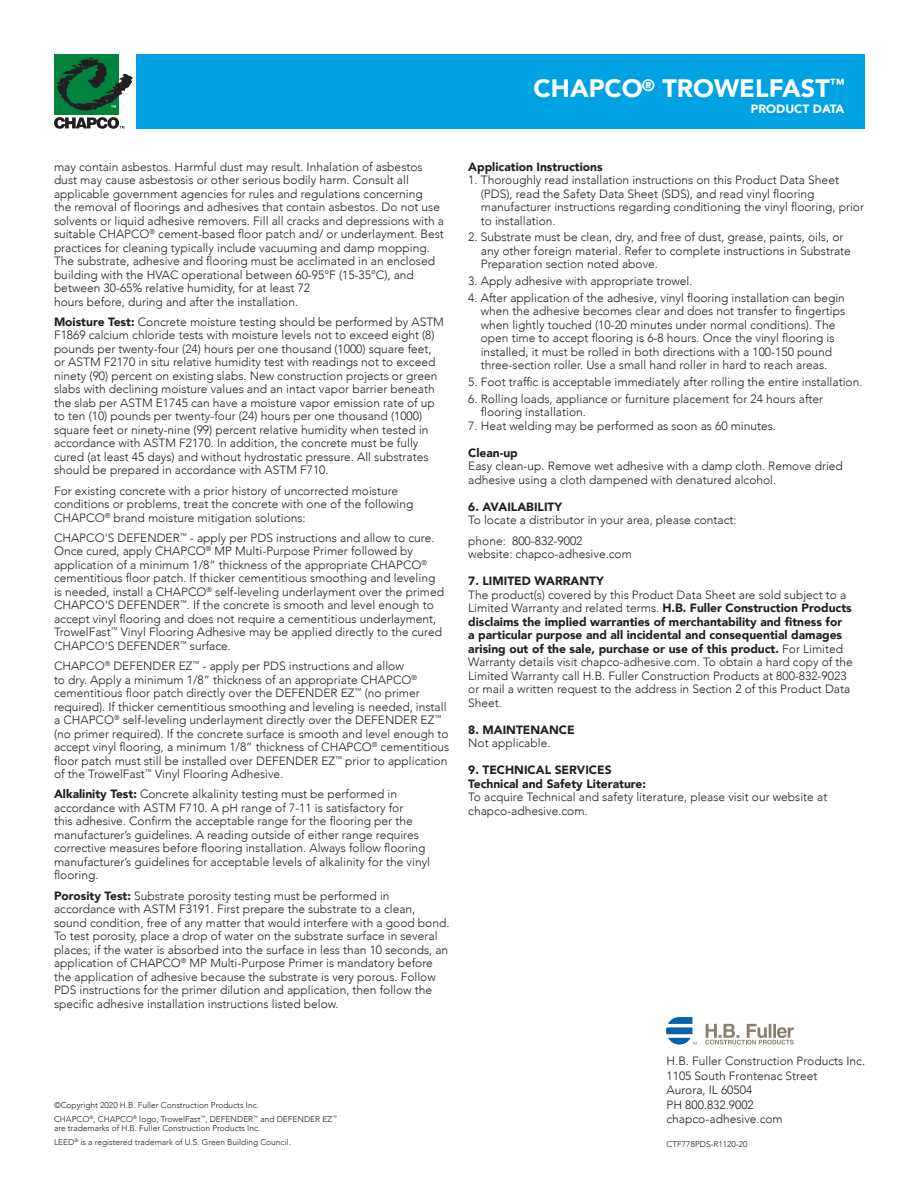
<style>
.page{position:relative;width:918px;height:1188px;background:#fff}
.page>*{position:absolute;margin:0;border:0;box-sizing:border-box;transform-origin:0 0}
.t1{font:900 25.2px "Avenir";color:#fff}
.t2{font:300 12px/13.5px "Avenir";color:#231f20}
.t3{font:900 12px "Avenir";color:#231f20}
.t4{font:900 12px "Avenir";color:#fff}
.t5{font:300 8.4px/9.3px "Avenir";color:#231f20}
.s1{font-weight:900}
</style>
<div class="page">
<div style="left:136px;top:54px;width:728px;height:75px;background:#00a2e4"></div>
<svg style="left:705px;top:1024px;width:89px;height:21px"></svg>
<svg style="left:666px;top:1017px;width:31px;height:28px"></svg>
<div style="left:54px;top:54px;width:65px;height:60px;background:#00843d"></div>
<svg style="left:57px;top:58px;width:76px;height:53px"></svg>
<svg style="left:54px;top:117px;width:70px;height:12px"></svg>
<p class="t2" style="left:54px;top:160px;width:392px">may contain asbestos. Harmful dust may result. Inhalation of asbestos dust may cause asbestosis or other serious bodily harm. Consult all applicable government agencies for rules and regulations concerning<br>the removal of floorings and adhesives that contain asbestos. Do not use solvents or liquid adhesive removers. Fill all cracks and depressions with a suitable CHAPCO<sup>®</sup> cement-based floor patch and/ or underlayment. Best practices for cleaning typically include vacuuming and damp mopping.<br>The substrate, adhesive and flooring must be acclimated in an enclosed building with the HVAC operational between 60-95°F (15-35°C), and between 30-65% relative humidity, for at least 72</p>
<p class="t2" style="left:54px;top:295px;width:246px">hours before, during and after the installation.</p>
<p class="t2" style="left:54px;top:315px;width:391px"><span class="s1">Moisture Test:</span> Concrete moisture testing should be performed by ASTM F1869 calcium chloride tests with moisture levels not to exceed eight (8) pounds per twenty-four (24) hours per one thousand (1000) square feet, or ASTM F2170 in situ relative humidity test with readings not to exceed ninety (90) percent on existing slabs. New construction projects or green slabs with declining moisture values and an intact vapor barrier beneath the slab per ASTM E1745 can have a moisture vapor emission rate of up to ten (10) pounds per twenty-four (24) hours per one thousand (1000) square feet or ninety-nine (99) percent relative humidity when tested in accordance with ASTM F2170. In addition, the concrete must be fully cured (at least 45 days) and without hydrostatic pressure. All substrates should be prepared in accordance with ASTM F710.</p>
<p class="t2" style="left:54px;top:484px;width:361px">For existing concrete with a prior history of uncorrected moisture conditions or problems, treat the concrete with one of the following<br>CHAPCO<sup>®</sup> brand moisture mitigation solutions:</p>
<p class="t2" style="left:54px;top:531px;width:392px">CHAPCO'S DEFENDER<sup>™</sup> - apply per PDS instructions and allow to cure.<br>Once cured, apply CHAPCO<sup>®</sup> MP Multi-Purpose Primer followed by application of a minimum 1/8” thickness of the appropriate CHAPCO<sup>® </sup>cementitious floor patch. If thicker cementitious smoothing and leveling is needed, install a CHAPCO<sup>®</sup> self-leveling underlayment over the primed CHAPCO'S DEFENDER<sup>™</sup>. If the concrete is smooth and level enough to accept vinyl flooring and does not require a cementitious underlayment, TrowelFast<sup>™</sup> Vinyl Flooring Adhesive may be applied directly to the cured CHAPCO'S DEFENDER<sup>™</sup> surface.</p>
<p class="t2" style="left:54px;top:659px;width:397px">CHAPCO<sup>®</sup> DEFENDER EZ<sup>™</sup> - apply per PDS instructions and allow<br>to dry. Apply a minimum 1/8” thickness of an appropriate CHAPCO<sup>® </sup>cementitious floor patch directly over the DEFENDER EZ<sup>™</sup> (no primer required). If thicker cementitious smoothing and leveling is needed, install a CHAPCO<sup>®</sup> self-leveling underlayment directly over the DEFENDER EZ<sup>™ </sup>(no primer required). If the concrete surface is smooth and level enough to accept vinyl flooring, a minimum 1/8” thickness of CHAPCO<sup>®</sup> cementitious floor patch must still be installed over DEFENDER EZ<sup>™</sup> prior to application of the TrowelFast<sup>™</sup> Vinyl Flooring Adhesive.</p>
<p class="t2" style="left:54px;top:788px;width:378px"><span class="s1">Alkalinity Test:</span> Concrete alkalinity testing must be performed in accordance with ASTM F710. A pH range of 7-11 is satisfactory for<br>this adhesive. Confirm the acceptable range for the flooring per the manufacturer’s guidelines. A reading outside of either range requires corrective measures before flooring installation. Always follow flooring manufacturer’s guidelines for acceptable levels of alkalinity for the vinyl flooring.</p>
<p class="t2" style="left:54px;top:889px;width:397px"><span class="s1">Porosity Test:</span> Substrate porosity testing must be performed in accordance with ASTM F3191. First prepare the substrate to a clean, sound condition, free of any matter that would interfere with a good bond.<br>To test porosity, place a drop of water on the substrate surface in several places; if the water is absorbed into the surface in less than 10 seconds, an application of CHAPCO<sup>®</sup> MP Multi-Purpose Primer is mandatory before the application of adhesive because the substrate is very porous. Follow PDS instructions for the primer dilution and application, then follow the specific adhesive installation instructions listed below.</p>
<p class="t5" style="left:54px;top:1101px;width:206px">©Copyright 2020 H.B. Fuller Construction Products Inc.</p>
<p class="t5" style="left:54px;top:1114px;width:284px">CHAPCO<sup>®</sup>, CHAPCO<sup>®</sup> logo, TrowelFast<sup>™</sup>, DEFENDER<sup>™</sup> and DEFENDER EZ<sup>™ </sup>are trademarks of H.B. Fuller Construction Products Inc.</p>
<p class="t5" style="left:54px;top:1137px;width:238px">LEED<sup>®</sup> is a registered trademark of U.S. Green Building Council.</p>
<p class="t1" style="left:534px;top:67px;width:312px">CHAPCO<sup>®</sup> TROWELFAST<sup>™</sup></p>
<p class="t4" style="left:751px;top:98px;width:95px">PRODUCT DATA</p>
<p class="t3" style="left:468px;top:156px;width:136px">Application Instructions</p>
<p class="t2" style="left:481px;top:173px;width:385px;text-indent:-12px">1. Thoroughly read installation instructions on this Product Data Sheet (PDS), read the Safety Data Sheet (SDS), and read vinyl flooring manufacturer instructions regarding conditioning the vinyl flooring, prior to installation.</p>
<p class="t2" style="left:481px;top:230px;width:372px;text-indent:-12px">2. Substrate must be clean, dry, and free of dust, grease, paints, oils, or any other foreign material. Refer to complete instructions in Substrate<br>Preparation section noted above.</p>
<p class="t2" style="left:468px;top:274px;width:226px">3. Apply adhesive with appropriate trowel.</p>
<p class="t2" style="left:481px;top:291px;width:366px;text-indent:-12px">4. After application of the adhesive, vinyl flooring installation can begin when the adhesive becomes clear and does not transfer to fingertips when lightly touched (10-20 minutes under normal conditions). The open time to accept flooring is 6-8 hours. Once the vinyl flooring is installed, it must be rolled in both directions with a 100-150 pound three-section roller. Use a small hand roller in hard to reach areas.</p>
<p class="t2" style="left:468px;top:375px;width:396px">5. Foot traffic is acceptable immediately after rolling the entire installation.</p>
<p class="t2" style="left:481px;top:392px;width:344px;text-indent:-12px">6. Rolling loads, appliance or furniture placement for 24 hours after flooring installation.</p>
<p class="t2" style="left:468px;top:419px;width:309px">7. Heat welding may be performed as soon as 60 minutes.</p>
<p class="t3" style="left:468px;top:442px;width:51px">Clean-up</p>
<p class="t2" style="left:468px;top:459px;width:376px">Easy clean-up. Remove wet adhesive with a damp cloth. Remove dried adhesive using a cloth dampened with denatured alcohol.</p>
<p class="t3" style="left:468px;top:496px;width:95px">6. AVAILABILITY</p>
<p class="t2" style="left:468px;top:513px;width:270px">To locate a distributor in your area, please contact:</p>
<p class="t2" style="left:468px;top:534px;width:116px">phone: 800-832-9002</p>
<p class="t2" style="left:468px;top:547px;width:165px">website: chapco-adhesive.com</p>
<p class="t3" style="left:468px;top:571px;width:137px">7. LIMITED WARRANTY</p>
<p class="t2" style="left:468px;top:588px;width:386px">The product(s) covered by this Product Data Sheet are sold subject to a Limited Warranty and related terms. <span class="s1">H.B. Fuller Construction Products disclaims the implied warranties of merchantability and fitness for<br>a particular purpose and all incidental and consequential damages arising out of the sale, purchase or use of this product.</span> For Limited Warranty details visit chapco-adhesive.com. To obtain a hard copy of the Limited Warranty call H.B. Fuller Construction Products at 800-832-9023 or mail a written request to the address in Section 2 of this Product Data Sheet.</p>
<p class="t3" style="left:468px;top:719px;width:108px">8. MAINTENANCE</p>
<p class="t2" style="left:468px;top:736px;width:84px">Not applicable.</p>
<p class="t3" style="left:468px;top:760px;width:145px">9. TECHNICAL SERVICES</p>
<p class="t3" style="left:468px;top:773px;width:179px">Technical and Safety Literature:</p>
<p class="t2" style="left:468px;top:790px;width:361px">To acquire Technical and safety literature, please visit our website at chapco-adhesive.com.</p>
<p class="t2" style="left:667px;top:1055px;width:200px">H.B. Fuller Construction Products Inc.</p>
<p class="t2" style="left:667px;top:1069px;width:152px">1105 South Frontenac Street</p>
<p class="t2" style="left:667px;top:1083px;width:87px">Aurora, IL 60504</p>
<p class="t2" style="left:667px;top:1098px;width:89px">PH 800.832.9002</p>
<p class="t2" style="left:667px;top:1112px;width:118px">chapco-adhesive.com</p>
<p class="t5" style="left:667px;top:1140px;width:83px">CTF778PDS-R1120-20</p>
</div>
